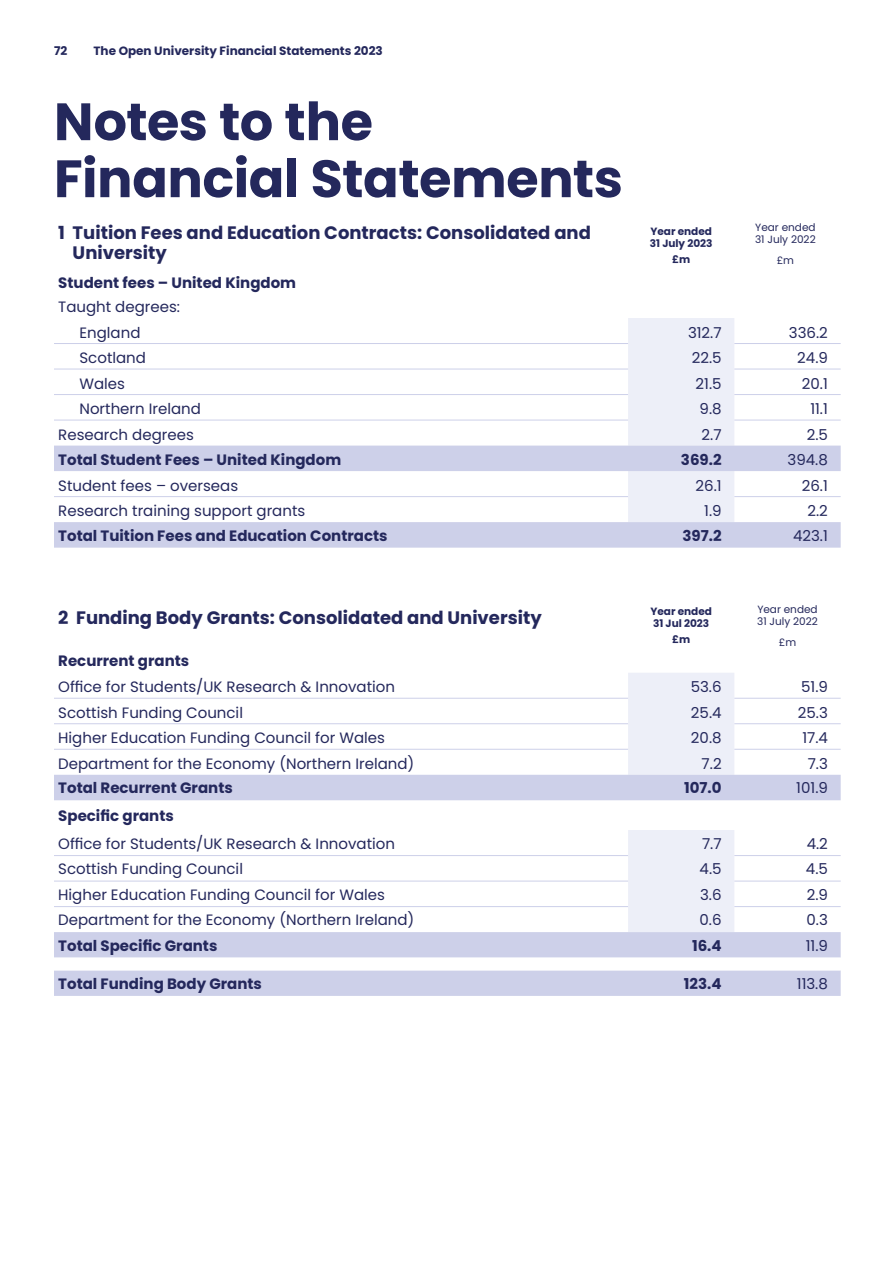
<style>
.page{position:relative;width:893px;height:1263px;background:#fff}
.page>*{position:absolute;margin:0;border:0;box-sizing:border-box;transform-origin:0 0}
.H1{font:700 52.5px/57px "Poppins";letter-spacing:-.01em;color:#24285c}
.table_body{font:700 18px/19.5px "Poppins";color:#24285c}
.table_body-2{font:15px "Poppins";color:#24285c}
.table_body-3{font:700 15px "Poppins";color:#24285c}
.Normal__Table__right_aligned{font:15px "Poppins";color:#24285c}
.Normal__Table__right_aligned-2{font:700 15px "Poppins";color:#24285c}
.t1{font:700 12px "Poppins";color:#24285c}
.new_table_right_end_indent{font:10.5px/12px "Poppins";color:#24285c}
.Year_ended_centred{font:700 10.5px/12px "Poppins";color:#24285c}
</style>
<div class="page">
<div style="left:628px;top:318px;width:106px;height:128px;background:#edeff8"></div>
<svg style="left:54px;top:446px;width:787px;height:102px"></svg>
<hr style="left:54px;top:343px;width:574px;height:1px;background:#cdd0e9">
<hr style="left:54px;top:369px;width:574px;height:1px;background:#cdd0e9">
<hr style="left:54px;top:394px;width:574px;height:1px;background:#cdd0e9">
<hr style="left:54px;top:420px;width:574px;height:1px;background:#cdd0e9">
<hr style="left:734px;top:343px;width:107px;height:1px;background:#cdd0e9">
<hr style="left:734px;top:369px;width:107px;height:1px;background:#cdd0e9">
<hr style="left:734px;top:394px;width:107px;height:1px;background:#cdd0e9">
<hr style="left:734px;top:420px;width:107px;height:1px;background:#cdd0e9">
<hr style="left:54px;top:496px;width:574px;height:1px;background:#cdd0e9">
<hr style="left:734px;top:496px;width:107px;height:1px;background:#cdd0e9">
<svg style="left:54px;top:673px;width:787px;height:259px"></svg>
<div style="left:54px;top:932px;width:787px;height:64px;background:#cdd0e9"></div>
<svg style="left:54px;top:958px;width:787px;height:12px"></svg>
<hr style="left:54px;top:698px;width:574px;height:1px;background:#cdd0e9">
<hr style="left:54px;top:723px;width:574px;height:1px;background:#cdd0e9">
<hr style="left:54px;top:749px;width:574px;height:1px;background:#cdd0e9">
<hr style="left:734px;top:698px;width:107px;height:1px;background:#cdd0e9">
<hr style="left:734px;top:723px;width:107px;height:1px;background:#cdd0e9">
<hr style="left:734px;top:749px;width:107px;height:1px;background:#cdd0e9">
<hr style="left:54px;top:855px;width:574px;height:1px;background:#cdd0e9">
<hr style="left:54px;top:881px;width:574px;height:1px;background:#cdd0e9">
<hr style="left:54px;top:906px;width:574px;height:1px;background:#cdd0e9">
<hr style="left:734px;top:855px;width:107px;height:1px;background:#cdd0e9">
<hr style="left:734px;top:881px;width:107px;height:1px;background:#cdd0e9">
<hr style="left:734px;top:906px;width:107px;height:1px;background:#cdd0e9">
<p class="t1" style="left:54px;top:44px;width:15px">72</p>
<p class="t1" style="left:94px;top:44px;width:291px">The Open University Financial Statements 2023</p>
<p class="H1" style="left:54px;top:94px;width:570px">Notes to the<br>Financial Statements</p>
<p class="table_body" style="left:73px;top:223px;width:520px;text-indent:-14px">1 Tuition Fees and Education Contracts: Consolidated and<br>University</p>
<p class="Year_ended_centred" style="left:650px;top:225px;width:64px">Year ended<br>31 July 2023</p>
<p class="Year_ended_centred" style="left:672px;top:254px;width:20px">£m</p>
<p class="new_table_right_end_indent" style="left:755px;top:222px;width:62px">Year ended<br>31 July 2022</p>
<p class="new_table_right_end_indent" style="left:777px;top:254px;width:19px">£m</p>
<p class="table_body-3" style="left:58px;top:274px;width:239px">Student fees – United Kingdom</p>
<p class="table_body-2" style="left:58px;top:298px;width:123px">Taught degrees:</p>
<p class="table_body-2" style="left:80px;top:324px;width:63px">England</p>
<p class="Normal__Table__right_aligned" style="left:688px;top:324px;width:35px">312.7</p>
<p class="Normal__Table__right_aligned" style="left:789px;top:324px;width:40px">336.2</p>
<p class="table_body-2" style="left:80px;top:349px;width:68px">Scotland</p>
<p class="Normal__Table__right_aligned" style="left:692px;top:349px;width:31px">22.5</p>
<p class="Normal__Table__right_aligned" style="left:797px;top:349px;width:32px">24.9</p>
<p class="table_body-2" style="left:80px;top:375px;width:47px">Wales</p>
<p class="Normal__Table__right_aligned" style="left:696px;top:375px;width:27px">21.5</p>
<p class="Normal__Table__right_aligned" style="left:802px;top:375px;width:27px">20.1</p>
<p class="table_body-2" style="left:80px;top:400px;width:123px">Northern Ireland</p>
<p class="Normal__Table__right_aligned" style="left:699px;top:400px;width:24px">9.8</p>
<p class="Normal__Table__right_aligned" style="left:810px;top:400px;width:19px">11.1</p>
<p class="table_body-2" style="left:58px;top:426px;width:137px">Research degrees</p>
<p class="Normal__Table__right_aligned" style="left:702px;top:426px;width:21px">2.7</p>
<p class="Normal__Table__right_aligned" style="left:807px;top:426px;width:23px">2.5</p>
<p class="table_body-3" style="left:58px;top:451px;width:284px">Total Student Fees – United Kingdom</p>
<p class="Normal__Table__right_aligned-2" style="left:681px;top:451px;width:42px">369.2</p>
<p class="Normal__Table__right_aligned" style="left:788px;top:451px;width:42px">394.8</p>
<p class="table_body-2" style="left:58px;top:477px;width:181px">Student fees – overseas</p>
<p class="Normal__Table__right_aligned" style="left:695px;top:477px;width:28px">26.1</p>
<p class="Normal__Table__right_aligned" style="left:802px;top:477px;width:28px">26.1</p>
<p class="table_body-2" style="left:58px;top:502px;width:249px">Research training support grants</p>
<p class="Normal__Table__right_aligned" style="left:704px;top:502px;width:19px">1.9</p>
<p class="Normal__Table__right_aligned" style="left:807px;top:502px;width:22px">2.2</p>
<p class="table_body-3" style="left:58px;top:527px;width:331px">Total Tuition Fees and Education Contracts</p>
<p class="Normal__Table__right_aligned-2" style="left:682px;top:527px;width:41px">397.2</p>
<p class="Normal__Table__right_aligned" style="left:793px;top:527px;width:36px">423.1</p>
<p class="table_body" style="left:58px;top:608px;width:485px">2 Funding Body Grants: Consolidated and University</p>
<p class="Year_ended_centred" style="left:650px;top:605px;width:63px">Year ended<br>31 Jul 2023</p>
<p class="Year_ended_centred" style="left:672px;top:634px;width:20px">£m</p>
<p class="new_table_right_end_indent" style="left:757px;top:603px;width:62px">Year ended<br>31 July 2022</p>
<p class="new_table_right_end_indent" style="left:779px;top:636px;width:19px">£m</p>
<p class="table_body-3" style="left:58px;top:652px;width:133px">Recurrent grants</p>
<p class="table_body-2" style="left:58px;top:678px;width:338px">Office for Students/UK Research &amp; Innovation</p>
<p class="Normal__Table__right_aligned" style="left:691px;top:678px;width:32px">53.6</p>
<p class="Normal__Table__right_aligned" style="left:801px;top:678px;width:28px">51.9</p>
<p class="table_body-2" style="left:58px;top:704px;width:186px">Scottish Funding Council</p>
<p class="Normal__Table__right_aligned" style="left:691px;top:704px;width:32px">25.4</p>
<p class="Normal__Table__right_aligned" style="left:798px;top:704px;width:32px">25.3</p>
<p class="table_body-2" style="left:58px;top:729px;width:328px">Higher Education Funding Council for Wales</p>
<p class="Normal__Table__right_aligned" style="left:691px;top:729px;width:32px">20.8</p>
<p class="Normal__Table__right_aligned" style="left:802px;top:729px;width:27px">17.4</p>
<p class="table_body-2" style="left:58px;top:755px;width:358px">Department for the Economy (Northern Ireland)</p>
<p class="Normal__Table__right_aligned" style="left:702px;top:755px;width:21px">7.2</p>
<p class="Normal__Table__right_aligned" style="left:808px;top:755px;width:22px">7.3</p>
<p class="table_body-3" style="left:58px;top:779px;width:176px">Total Recurrent Grants</p>
<p class="Normal__Table__right_aligned-2" style="left:684px;top:779px;width:39px">107.0</p>
<p class="Normal__Table__right_aligned" style="left:796px;top:779px;width:33px">101.9</p>
<p class="table_body-3" style="left:58px;top:807px;width:117px">Specific grants</p>
<p class="table_body-2" style="left:58px;top:835px;width:338px">Office for Students/UK Research &amp; Innovation</p>
<p class="Normal__Table__right_aligned" style="left:702px;top:835px;width:21px">7.7</p>
<p class="Normal__Table__right_aligned" style="left:807px;top:835px;width:23px">4.2</p>
<p class="table_body-2" style="left:58px;top:860px;width:186px">Scottish Funding Council</p>
<p class="Normal__Table__right_aligned" style="left:700px;top:860px;width:24px">4.5</p>
<p class="Normal__Table__right_aligned" style="left:806px;top:860px;width:24px">4.5</p>
<p class="table_body-2" style="left:58px;top:886px;width:328px">Higher Education Funding Council for Wales</p>
<p class="Normal__Table__right_aligned" style="left:700px;top:886px;width:23px">3.6</p>
<p class="Normal__Table__right_aligned" style="left:807px;top:886px;width:23px">2.9</p>
<p class="table_body-2" style="left:58px;top:911px;width:358px">Department for the Economy (Northern Ireland)</p>
<p class="Normal__Table__right_aligned" style="left:699px;top:911px;width:24px">0.6</p>
<p class="Normal__Table__right_aligned" style="left:806px;top:911px;width:23px">0.3</p>
<p class="table_body-3" style="left:58px;top:937px;width:161px">Total Specific Grants</p>
<p class="Normal__Table__right_aligned-2" style="left:692px;top:937px;width:31px">16.4</p>
<p class="Normal__Table__right_aligned" style="left:806px;top:937px;width:24px">11.9</p>
<p class="table_body-3" style="left:58px;top:975px;width:205px">Total Funding Body Grants</p>
<p class="Normal__Table__right_aligned-2" style="left:684px;top:975px;width:39px">123.4</p>
<p class="Normal__Table__right_aligned" style="left:797px;top:975px;width:33px">113.8</p>
</div>
